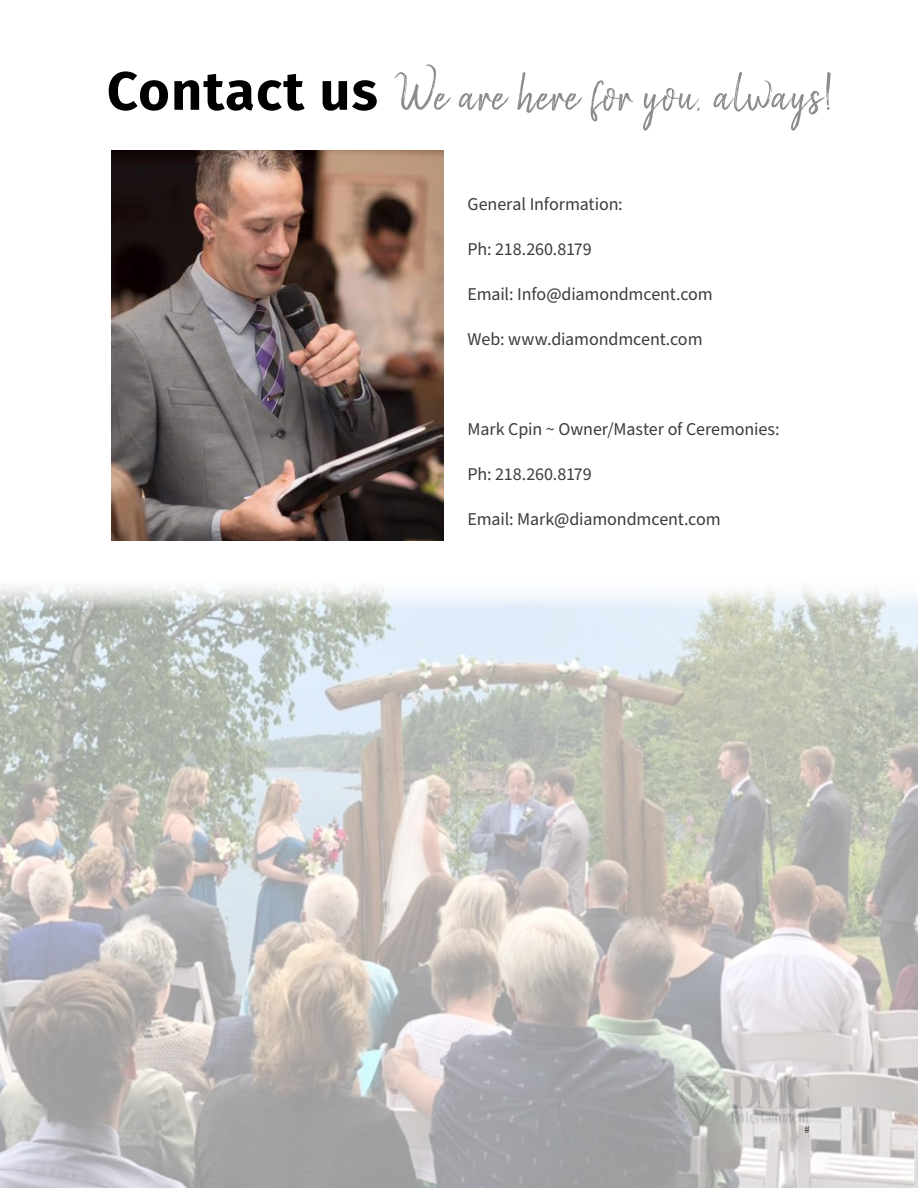
<style>
.page{position:relative;width:918px;height:1188px;background:#fff}
.page>*{position:absolute;margin:0;border:0;box-sizing:border-box;transform-origin:0 0}
.t1{font:51px "Honesty";letter-spacing:.025em;color:#8a8c8e}
.t2{font:18px "Source Sans Pro";letter-spacing:-.01em;color:#3b3c3b}
.t3{font:11.25px "Source Sans Pro";color:#000}
.s1{font-family:"Fira Sans";font-weight:700;font-size:54px;color:#000}
</style>
<div class="page">
<img style="left:111px;top:150px;width:333px;height:391px">
<img style="left:0;top:586px;width:918px;height:602px">
<h1 class="t1" style="left:107px;top:64px;width:725px"><span class="s1">Contact us</span> We are here for you, always!</h1>
<p class="t2" style="left:468px;top:192px;width:157px">General Information:</p>
<p class="t2" style="left:468px;top:237px;width:126px">Ph: 218.260.8179</p>
<p class="t2" style="left:468px;top:282px;width:247px">Email: Info@diamondmcent.com</p>
<p class="t2" style="left:468px;top:327px;width:236px">Web: www.diamondmcent.com</p>
<p class="t2" style="left:468px;top:417px;width:313px">Mark Cpin ~ Owner/Master of Ceremonies:</p>
<p class="t2" style="left:468px;top:462px;width:126px">Ph: 218.260.8179</p>
<p class="t2" style="left:468px;top:507px;width:255px">Email: Mark@diamondmcent.com</p>
<p class="t3" style="left:804px;top:1121px;width:7px">#</p>
</div>
